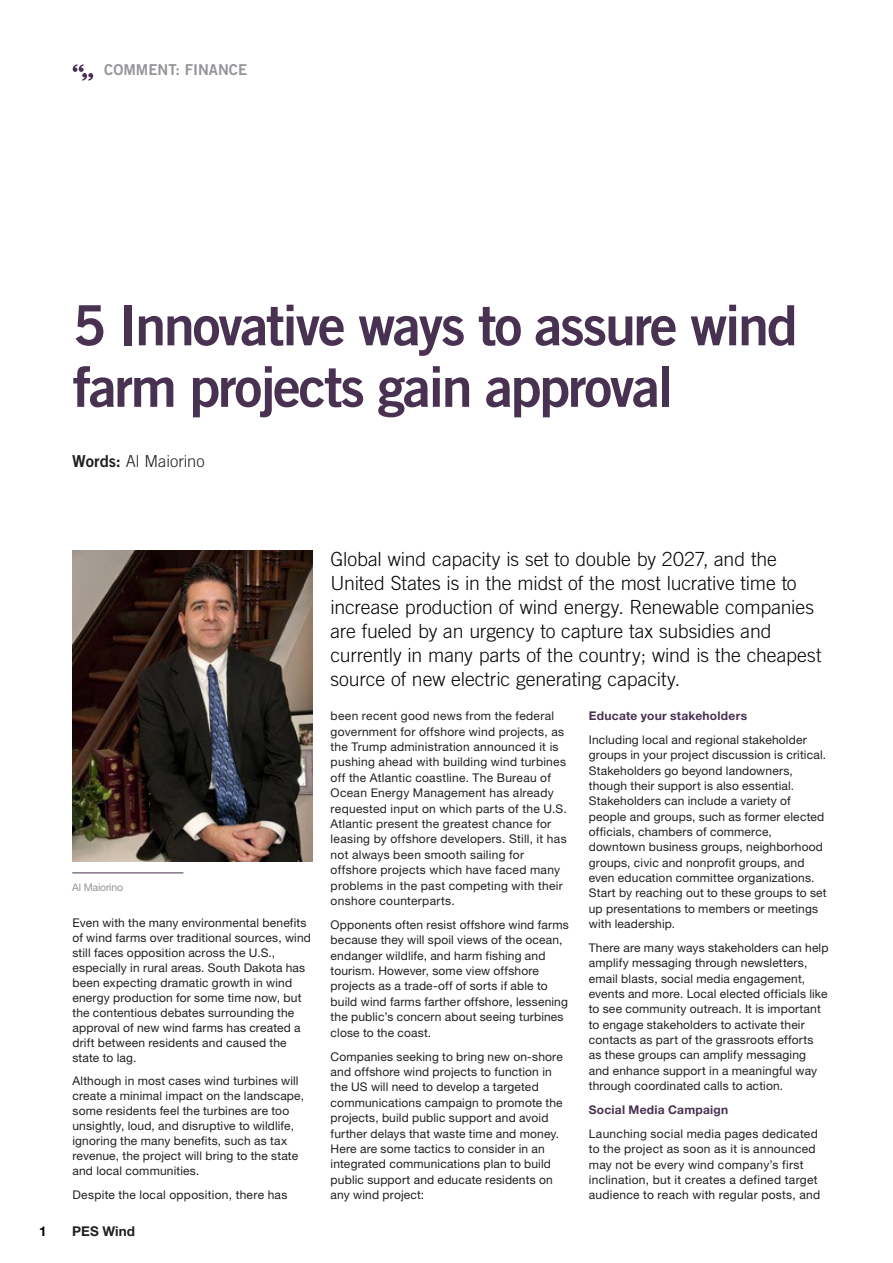
<style>
.page{position:relative;width:893px;height:1263px;background:#fff}
.page>*{position:absolute;margin:0;border:0;box-sizing:border-box;transform-origin:0 0}
.Heading_40pt_2013{font:55.5px/61.5px "Trade Gothic LT Pro Bd 2";letter-spacing:-.04em;color:#493152}
.Standfirst_2013{font:300 19.5px/24px "Trade Gothic";letter-spacing:-.005em;color:#080302}
.Standfirst_2013-2{font:300 16.5px "Trade Gothic";color:#231f20}
.Page_head_2013{font:15px "Trade Gothic LT Pro Bd 2";color:#939598}
.t1{font:700 13.5px "Helvetica Neue LT Pro";color:#231f20}
.t2{font:700 13.5px "Helvetica Neue LT Pro";color:#080302}
.Body_Copy_2013{font:12px/15.5px "Helvetica Neue LT Pro";letter-spacing:.015em;color:#231f20}
.Body_Copy_2013-2{font:700 12px "Helvetica Neue LT Pro";letter-spacing:.025em;color:#493152}
.CAPTIONS{font:10.5px "Helvetica Neue LT Pro";letter-spacing:-.02em;color:#939598}
.s1{font-family:"Trade Gothic LT Pro Bd 2";font-weight:400}
</style>
<div class="page">
<svg style="left:73px;top:64px;width:20px;height:17px"></svg>
<hr style="left:72px;top:872px;width:111px;height:1px;background:#493152">
<img style="left:72px;top:551px;width:241px;height:311px">
<p class="Page_head_2013" style="left:104px;top:60px;width:145px">COMMENT: FINANCE</p>
<p class="Heading_40pt_2013" style="left:73px;top:294px;width:726px">5 Innovative ways to assure wind farm projects gain approval</p>
<p class="Standfirst_2013-2" style="left:72px;top:451px;width:134px"><span class="s1">Words:</span> Al Maiorino</p>
<p class="CAPTIONS" style="left:72px;top:881px;width:52px">Al Maiorino</p>
<p class="Body_Copy_2013" style="left:72px;top:914px;width:240px;line-height:15px">Even with the many environmental benefits of wind farms over traditional sources, wind still faces opposition across the U.S., especially in rural areas. South Dakota has been expecting dramatic growth in wind energy production for some time now, but the contentious debates surrounding the approval of new wind farms has created a drift between residents and caused the state to lag.</p>
<p class="Body_Copy_2013" style="left:72px;top:1073px;width:233px;line-height:15px">Although in most cases wind turbines will create a minimal impact on the landscape, some residents feel the turbines are too unsightly, loud, and disruptive to wildlife, ignoring the many benefits, such as tax revenue, the project will bring to the state and local communities.</p>
<p class="Body_Copy_2013" style="left:72px;top:1186px;width:216px">Despite the local opposition, there has</p>
<p class="t2" style="left:39px;top:1223px;width:9px">1</p>
<p class="t1" style="left:72px;top:1223px;width:64px">PES Wind</p>
<p class="Standfirst_2013" style="left:330px;top:547px;width:493px">Global wind capacity is set to double by 2027, and the United States is in the midst of the most lucrative time to increase production of wind energy. Renewable companies are fueled by an urgency to capture tax subsidies and currently in many parts of the country; wind is the cheapest source of new electric generating capacity.</p>
<p class="Body_Copy_2013" style="left:331px;top:708px;width:238px">been recent good news from the federal government for offshore wind projects, as the Trump administration announced it is pushing ahead with building wind turbines off the Atlantic coastline. The Bureau of Ocean Energy Management has already requested input on which parts of the U.S.<br>Atlantic present the greatest chance for leasing by offshore developers. Still, it has not always been smooth sailing for offshore projects which have faced many problems in the past competing with their onshore counterparts.</p>
<p class="Body_Copy_2013" style="left:331px;top:917px;width:240px">Opponents often resist offshore wind farms because they will spoil views of the ocean, endanger wildlife, and harm fishing and tourism. However, some view offshore projects as a trade-off of sorts if able to build wind farms farther offshore, lessening the public’s concern about seeing turbines close to the coast.</p>
<p class="Body_Copy_2013" style="left:331px;top:1048px;width:234px">Companies seeking to bring new on-shore and offshore wind projects to function in the US will need to develop a targeted communications campaign to promote the projects, build public support and avoid further delays that waste time and money.<br>Here are some tactics to consider in an integrated communications plan to build public support and educate residents on any wind project:</p>
<p class="Body_Copy_2013-2" style="left:589px;top:708px;width:160px">Educate your stakeholders</p>
<p class="Body_Copy_2013" style="left:589px;top:732px;width:239px">Including local and regional stakeholder groups in your project discussion is critical.<br>Stakeholders go beyond landowners, though their support is also essential.<br>Stakeholders can include a variety of people and groups, such as former elected officials, chambers of commerce, downtown business groups, neighborhood groups, civic and nonprofit groups, and even education committee organizations.<br>Start by reaching out to these groups to set up presentations to members or meetings with leadership.</p>
<p class="Body_Copy_2013" style="left:589px;top:940px;width:241px">There are many ways stakeholders can help amplify messaging through newsletters, email blasts, social media engagement, events and more. Local elected officials like to see community outreach. It is important to engage stakeholders to activate their contacts as part of the grassroots efforts as these groups can amplify messaging and enhance support in a meaningful way through coordinated calls to action.</p>
<p class="Body_Copy_2013-2" style="left:589px;top:1102px;width:141px">Social Media Campaign</p>
<p class="Body_Copy_2013" style="left:589px;top:1126px;width:233px">Launching social media pages dedicated to the project as soon as it is announced may not be every wind company’s first inclination, but it creates a defined target audience to reach with regular posts, and</p>
</div>
